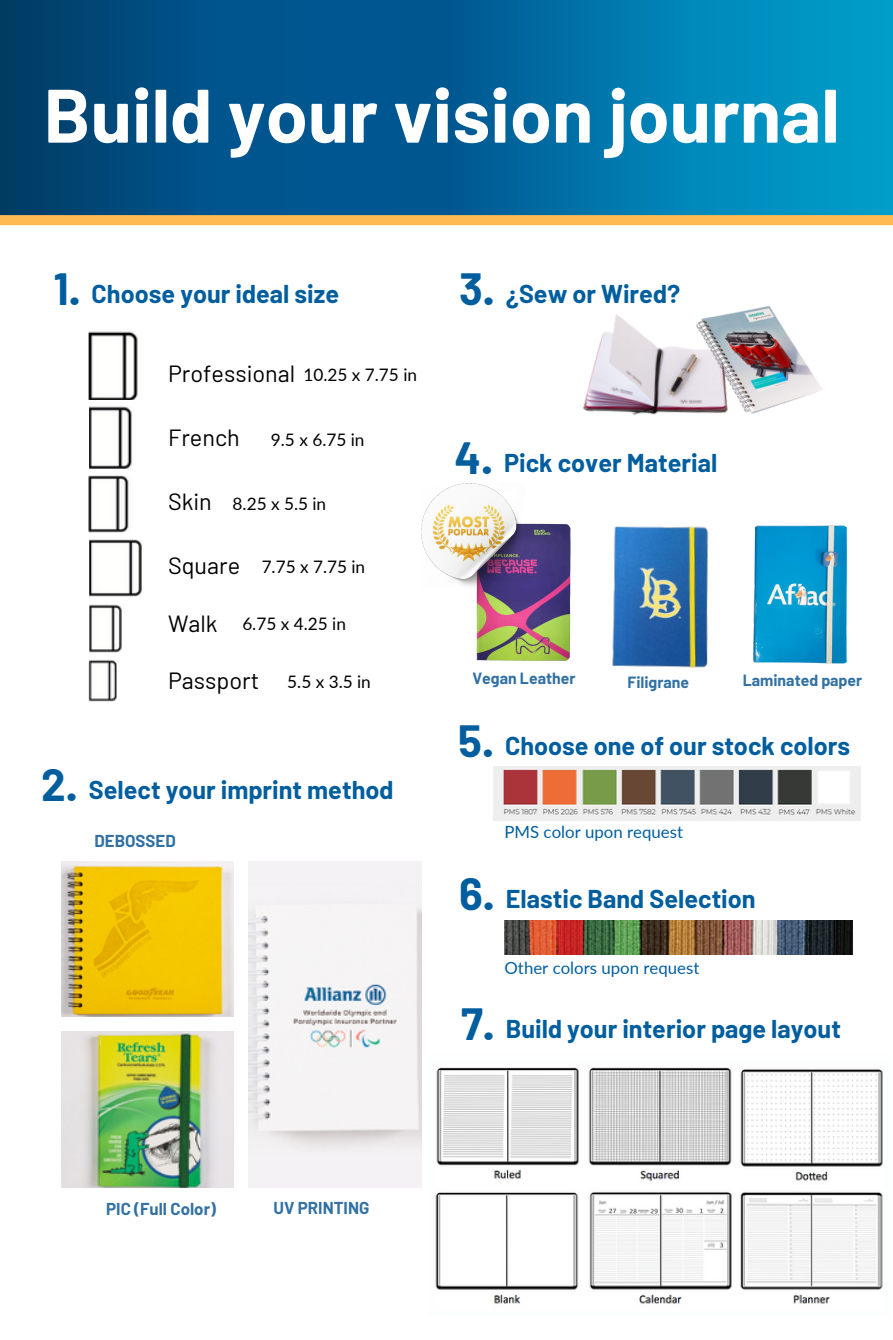
<style>
.page{position:relative;width:893px;height:1340px;background:#fff}
.page>*{position:absolute;margin:0;border:0;box-sizing:border-box;transform-origin:0 0}
.t1{font:700 75.6px "Barlow";color:#fff}
.t2{font:700 44.1px "Barlow";color:#005e9f}
.t3{font:700 25.2px "Barlow";color:#005e9f}
.t4{font:23.4px "Barlow";color:#000}
.t5{font:17.32px "Lato";color:#000}
.t6{font:16.88px "Lato";color:#005e9f}
.t7{font:700 16.88px "Barlow";color:#3271a3}
.t8{font:700 15.75px "Barlow";color:#3271a3}
</style>
<div class="page">
<img style="left:61px;top:861px;width:173px;height:156px">
<img style="left:61px;top:1032px;width:173px;height:155px">
<img style="left:249px;top:861px;width:172px;height:326px">
<img style="left:89px;top:331px;width:49px;height:69px">
<img style="left:89px;top:407px;width:43px;height:61px">
<img style="left:89px;top:475px;width:40px;height:58px">
<img style="left:89px;top:540px;width:53px;height:56px">
<img style="left:89px;top:604px;width:33px;height:49px">
<img style="left:89px;top:660px;width:28px;height:42px">
<img style="left:583px;top:314px;width:105px;height:101px">
<img style="left:688px;top:305px;width:134px;height:109px">
<img style="left:494px;top:767px;width:366px;height:54px">
<img style="left:504px;top:921px;width:348px;height:34px">
<img style="left:435px;top:1067px;width:448px;height:237px">
<img style="left:612px;top:526px;width:97px;height:142px">
<img style="left:476px;top:523px;width:95px;height:138px">
<img style="left:753px;top:525px;width:95px;height:139px">
<svg style="left:0;top:0;width:893px;height:215px;background:#006498"></svg>
<div style="left:0;top:215px;width:893px;height:10px;background:#ffba54"></div>
<img style="left:421px;top:484px;width:104px;height:104px">
<h4 class="t1" style="left:44px;top:67px;width:797px">Build your vision journal</h4>
<h4 class="t2" style="left:54px;top:261px;width:28px">1.</h4>
<p class="t3" style="left:92px;top:278px;width:249px">Choose your ideal size</p>
<h2 class="t2" style="left:459px;top:261px;width:37px">3.</h2>
<p class="t3" style="left:506px;top:278px;width:176px">¿Sew or Wired?</p>
<h1 class="t4" style="left:168px;top:358px;width:129px">Professional</h1>
<p class="t5" style="left:303px;top:364px;width:115px">10.25 x 7.75 in</p>
<p class="t4" style="left:168px;top:423px;width:73px">French</p>
<p class="t5" style="left:271px;top:429px;width:95px">9.5 x 6.75 in</p>
<h2 class="t4" style="left:168px;top:487px;width:45px">Skin</h2>
<p class="t5" style="left:233px;top:492px;width:95px">8.25 x 5.5 in</p>
<h3 class="t4" style="left:168px;top:551px;width:74px">Square</h3>
<h2 class="t4" style="left:168px;top:608px;width:51px">Walk</h2>
<p class="t5" style="left:262px;top:556px;width:105px">7.75 x 7.75 in</p>
<p class="t5" style="left:242px;top:613px;width:105px">6.75 x 4.25 in</p>
<h3 class="t4" style="left:168px;top:666px;width:93px">Passport</h3>
<p class="t5" style="left:287px;top:671px;width:85px">5.5 x 3.5 in</p>
<h6 class="t2" style="left:41px;top:757px;width:38px">2.</h6>
<h6 class="t3" style="left:89px;top:774px;width:306px">Select your imprint method</h6>
<p class="t7" style="left:94px;top:830px;width:83px">DEBOSSED</p>
<p class="t2" style="left:454px;top:430px;width:40px">4.</p>
<h3 class="t3" style="left:504px;top:447px;width:215px">Pick cover Material</h3>
<h4 class="t8" style="left:472px;top:668px;width:105px">Vegan Leather</h4>
<p class="t8" style="left:627px;top:672px;width:63px">Filigrane</p>
<h4 class="t8" style="left:743px;top:670px;width:121px">Laminated paper</h4>
<h4 class="t2" style="left:458px;top:713px;width:37px">5.</h4>
<p class="t3" style="left:505px;top:730px;width:347px">Choose one of our stock colors</p>
<p class="t6" style="left:504px;top:822px;width:180px">PMS color upon request</p>
<p class="t2" style="left:459px;top:866px;width:37px">6.</p>
<p class="t3" style="left:506px;top:883px;width:251px">Elastic Band Selection</p>
<p class="t6" style="left:504px;top:957px;width:196px">Other colors upon request</p>
<h6 class="t2" style="left:461px;top:996px;width:35px">7.</h6>
<p class="t3" style="left:506px;top:1012px;width:336px">Build your interior page layout</p>
<h4 class="t7" style="left:106px;top:1198px;width:111px">PIC (Full Color)</h4>
<p class="t7" style="left:273px;top:1197px;width:97px">UV PRINTING</p>
</div>
